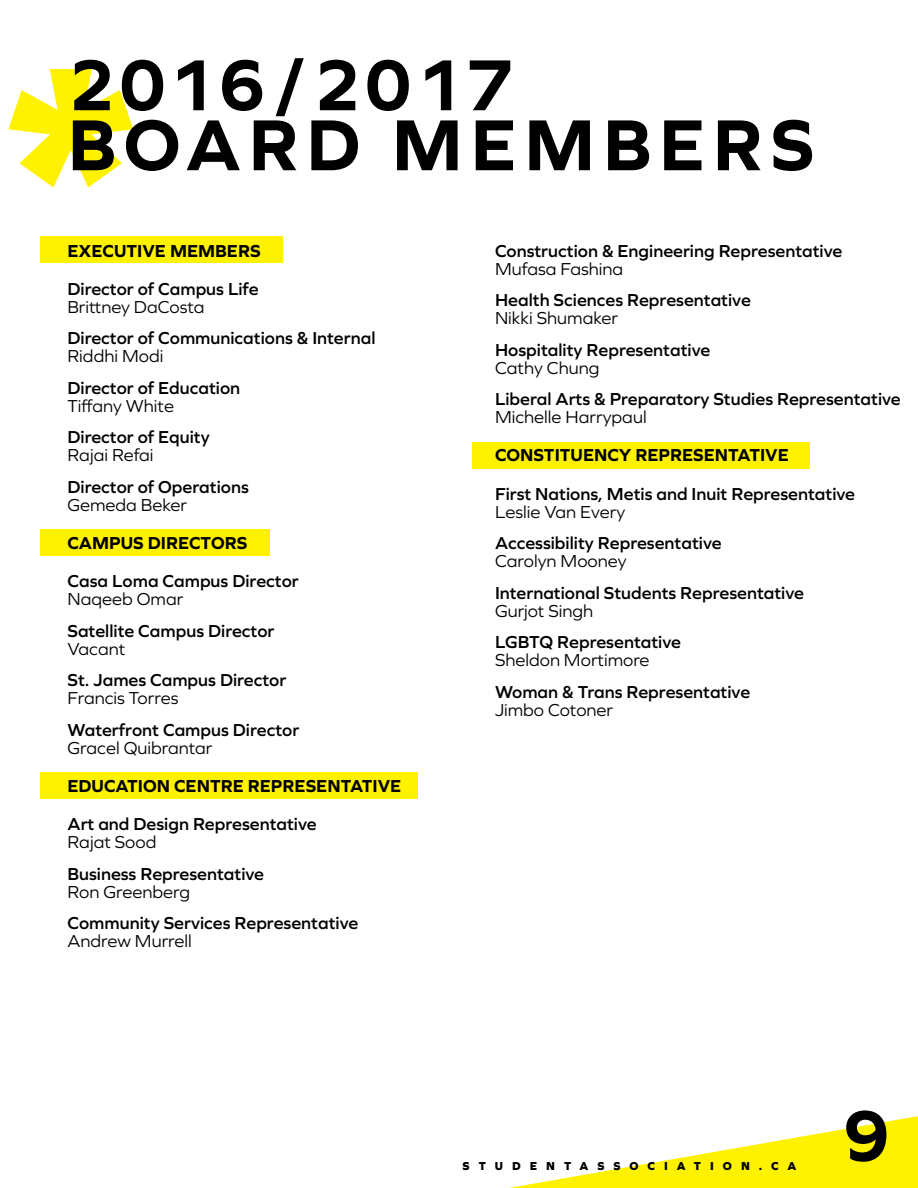
<style>
.page{position:relative;width:918px;height:1188px;background:#fff}
.page>*{position:absolute;margin:0;border:0;box-sizing:border-box;transform-origin:0 0}
.t1{font:800 300px "Graphie";color:#fff200}
.t2{font:700 75px/60px "Graphie";letter-spacing:.1em;color:#000}
.t3{font:600 18px "Graphie";color:#000}
.t4{font:18px "Graphie";color:#000}
.t5{font:700 18px "Graphie";color:#000}
.t6{font:800 12px "Graphie";letter-spacing:.75em;color:#000}
</style>
<div class="page">
<svg style="left:509px;top:1116px;width:409px;height:72px"></svg>
<div style="left:40px;top:236px;width:244px;height:27px;background:#fff200"></div>
<div style="left:472px;top:442px;width:338px;height:27px;background:#fff200"></div>
<div style="left:40px;top:530px;width:230px;height:26px;background:#fff200"></div>
<div style="left:40px;top:772px;width:378px;height:27px;background:#fff200"></div>
<h2 class="t2" style="left:68px;top:53px;width:748px">2016/2017<br>BOARD MEMBERS</h2>
<h1 class="t1" style="left:0;top:1px;width:143px">*</h1>
<p class="t5" style="left:68px;top:240px;width:195px">EXECUTIVE MEMBERS</p>
<p class="t3" style="left:68px;top:278px;width:193px">Director of Campus Life</p>
<p class="t4" style="left:68px;top:296px;width:139px">Brittney DaCosta</p>
<p class="t3" style="left:68px;top:328px;width:309px">Director of Communications &amp; Internal</p>
<p class="t4" style="left:68px;top:346px;width:97px">Riddhi Modi</p>
<p class="t3" style="left:68px;top:377px;width:174px">Director of Education</p>
<p class="t4" style="left:68px;top:395px;width:108px">Tiffany White</p>
<p class="t3" style="left:68px;top:427px;width:144px">Director of Equity</p>
<p class="t4" style="left:68px;top:445px;width:88px">Rajai Refai</p>
<p class="t3" style="left:68px;top:476px;width:183px">Director of Operations</p>
<p class="t4" style="left:68px;top:494px;width:121px">Gemeda Beker</p>
<p class="t5" style="left:68px;top:532px;width:181px">CAMPUS DIRECTORS</p>
<p class="t3" style="left:68px;top:571px;width:233px">Casa Loma Campus Director</p>
<p class="t4" style="left:68px;top:589px;width:117px">Naqeeb Omar</p>
<p class="t3" style="left:68px;top:620px;width:208px">Satellite Campus Director</p>
<p class="t4" style="left:68px;top:638px;width:59px">Vacant</p>
<p class="t3" style="left:68px;top:670px;width:220px">St. James Campus Director</p>
<p class="t4" style="left:68px;top:688px;width:112px">Francis Torres</p>
<p class="t3" style="left:68px;top:719px;width:233px">Waterfront Campus Director</p>
<p class="t4" style="left:68px;top:737px;width:147px">Gracel Quibrantar</p>
<p class="t5" style="left:68px;top:775px;width:335px">EDUCATION CENTRE REPRESENTATIVE</p>
<p class="t3" style="left:68px;top:814px;width:251px">Art and Design Representative</p>
<p class="t4" style="left:68px;top:832px;width:90px">Rajat Sood</p>
<p class="t3" style="left:68px;top:863px;width:198px">Business Representative</p>
<p class="t4" style="left:68px;top:881px;width:124px">Ron Greenberg</p>
<p class="t3" style="left:68px;top:913px;width:292px">Community Services Representative</p>
<p class="t4" style="left:68px;top:931px;width:126px">Andrew Murrell</p>
<p class="t3" style="left:495px;top:240px;width:349px">Construction &amp; Engineering Representative</p>
<p class="t4" style="left:495px;top:258px;width:130px">Mufasa Fashina</p>
<p class="t3" style="left:495px;top:289px;width:257px">Health Sciences Representative</p>
<p class="t4" style="left:495px;top:307px;width:125px">Nikki Shumaker</p>
<p class="t3" style="left:495px;top:339px;width:217px">Hospitality Representative</p>
<p class="t4" style="left:495px;top:357px;width:106px">Cathy Chung</p>
<p class="t3" style="left:495px;top:388px;width:407px">Liberal Arts &amp; Preparatory Studies Representative</p>
<p class="t4" style="left:495px;top:406px;width:153px">Michelle Harrypaul</p>
<p class="t5" style="left:495px;top:445px;width:295px">CONSTITUENCY REPRESENTATIVE</p>
<p class="t3" style="left:495px;top:483px;width:362px">First Nations, Metis and Inuit Representative</p>
<p class="t4" style="left:495px;top:501px;width:132px">Leslie Van Every</p>
<p class="t3" style="left:495px;top:532px;width:228px">Accessibility Representative</p>
<p class="t4" style="left:495px;top:550px;width:133px">Carolyn Mooney</p>
<p class="t3" style="left:495px;top:582px;width:311px">International Students Representative</p>
<p class="t4" style="left:495px;top:600px;width:100px">Gurjot Singh</p>
<p class="t3" style="left:495px;top:631px;width:187px">LGBTQ Representative</p>
<p class="t4" style="left:495px;top:649px;width:156px">Sheldon Mortimore</p>
<p class="t3" style="left:495px;top:681px;width:257px">Woman &amp; Trans Representative</p>
<p class="t4" style="left:495px;top:699px;width:120px">Jimbo Cotoner</p>
<p class="t6" style="left:463px;top:1159px;width:335px">STUDENTASSOCIATION.CA</p>
<h2 class="t2" style="left:842px;top:1104px;width:50px">9</h2>
</div>
